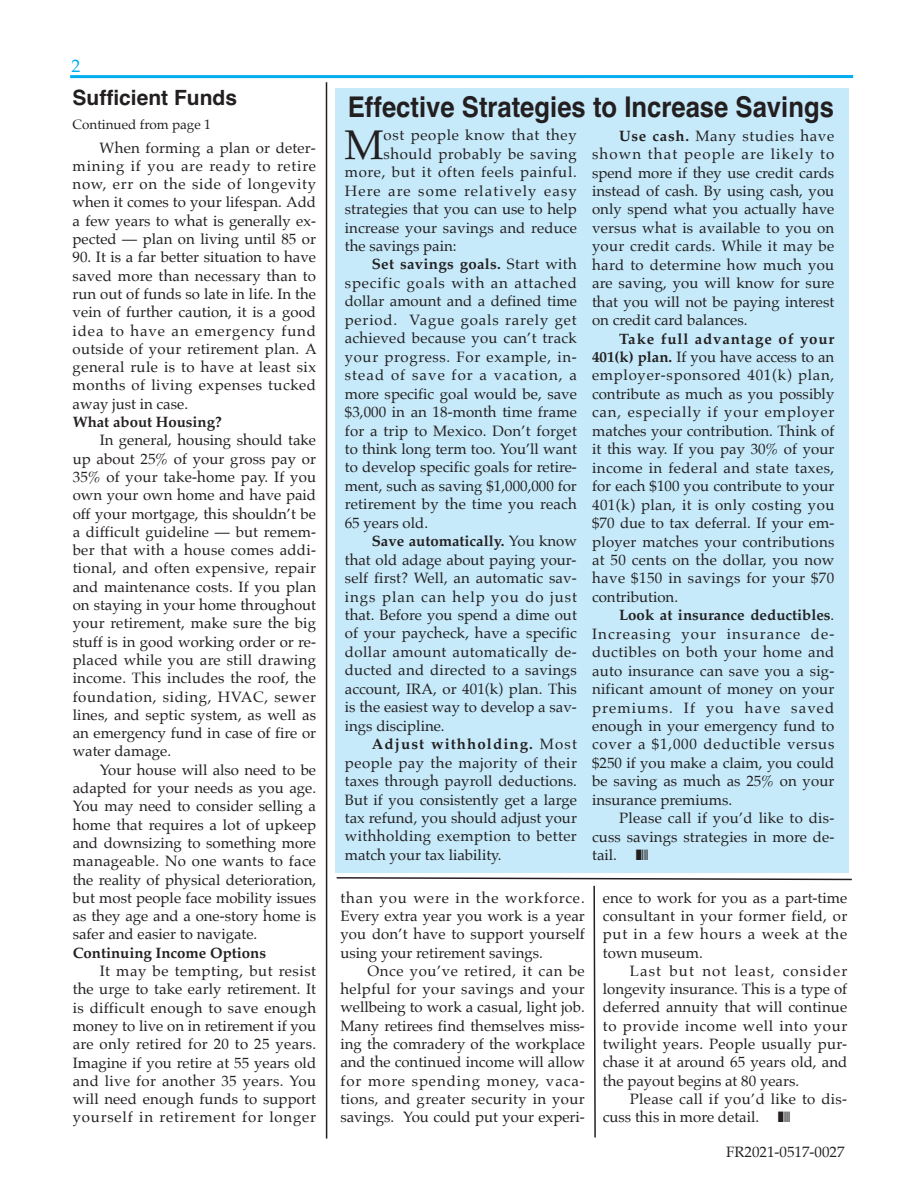
<style>
.page{position:relative;width:918px;height:1188px;background:#fff}
.page>*{position:absolute;margin:0;border:0;box-sizing:border-box;transform-origin:0 0}
.t1{font:41.55px "Palatino";color:#231f20}
.t2{font:700 28.5px "Helvetica";color:#231f20;scale:.9 1}
.t3{font:700 21px "Helvetica";color:#231f20}
.t4{font:18px "Palatino";color:#00aeef}
.t5{font:15px/18.3px "Palatino";letter-spacing:.005em;color:#231f20;text-align:justify}
.t6{font:15px "Palatino";letter-spacing:.045em;color:#231f20}
.t7{font:700 15px "Palatino";color:#231f20}
.t8{font:15px "Palatino";letter-spacing:.055em;color:#231f20}
.t9{font:15px "Palatino";letter-spacing:.075em;color:#231f20}
.t10{font:15px "Palatino";letter-spacing:.035em;color:#231f20}
.t11{font:15px "Palatino";letter-spacing:.03em;color:#231f20}
.t12{font:15px "Palatino";letter-spacing:.025em;color:#231f20}
.t13{font:700 15px "Palatino";letter-spacing:.02em;color:#231f20}
.t14{font:15px "Palatino";letter-spacing:.065em;color:#231f20}
.t15{font:700 15px "Palatino";letter-spacing:.075em;color:#231f20}
.t16{font:15px "Zapf Dingbats ITC";color:#231f20}
.t17{font:13.5px "Palatino";color:#231f20}
.s1{font-weight:700}
.s2{font-weight:400}
</style>
<div class="page">
<div style="left:335px;top:88px;width:514px;height:784px;background:#c6eafa"></div>
<hr style="left:70px;top:75px;width:783px;height:3px;background:#00aeef">
<hr style="left:326px;top:82px;width:1px;height:1057px;background:#231f20">
<svg style="left:336px;top:877px;width:516px;height:261px"></svg>
<p class="t4" style="left:72px;top:58px;width:11px">2</p>
<h3 class="t3" style="left:73px;top:90px;width:166px">Sufficient Funds</h3>
<h2 class="t2" style="left:348px;top:96px;width:542px">Effective Strategies to Increase Savings</h2>
<p class="t5" style="left:73px;top:140px;width:245px;text-indent:27px">When forming a plan or deter&shy;mining if you are ready to retire now, err on the side of longevity when it comes to your lifespan. Add a few years to what is generally ex&shy;pected — plan on living until 85 or</p>
<p class="t5" style="left:73px;top:249px;width:246px">90. It is a far better situation to have saved more than necessary than to run out of funds so late in life. In the vein of further caution, it is a good idea to have an emergency fund outside of your retirement plan. A general rule is to have at least six months of living expenses tucked away just in case.</p>
<p class="t7" style="left:73px;top:416px;width:151px">What about Housing?</p>
<p class="t5" style="left:73px;top:432px;width:245px;text-indent:27px">In general, housing should take up about 25% of your gross pay or 35% of your take-home pay. If you own your own home and have paid off your mortgage, this shouldn’t be a difficult guideline — but remem&shy;ber that with a house comes addi&shy;tional, and often expensive, repair and maintenance costs. If you plan on staying in your home throughout your retirement, make sure the big stuff is in good working order or re&shy;placed while you are still drawing income. This includes the roof, the foundation, siding, HVAC, sewer lines, and septic system, as well as an emergency fund in case of fire or water damage.</p>
<p class="t5" style="left:73px;top:762px;width:245px;text-indent:27px">Your house will also need to be adapted for your needs as you age.<br>You may need to consider selling a home that requires a lot of upkeep and downsizing to something more manageable. No one wants to face the reality of physical deterioration, but most people face mobility issues as they age and a one-story home is safer and easier to navigate.</p>
<p class="t7" style="left:73px;top:947px;width:195px">Continuing Income Options</p>
<p class="t5" style="left:73px;top:963px;width:245px;text-indent:27px">It may be tempting, but resist the urge to take early retirement. It is difficult enough to save enough money to live on in retirement if you are only retired for 20 to 25 years.<br>Imagine if you retire at 55 years old and live for another 35 years. You will need enough funds to support yourself in retirement for longer</p>
<p class="t17" style="left:73px;top:119px;width:140px">Continued from page 1</p>
<h1 class="t1" style="left:344px;top:127px;width:41px">M</h1>
<p class="t6" style="left:384px;top:129px;width:195px">ost people know that they</p>
<p class="t5" style="left:592px;top:128px;width:244px;text-indent:27px"><span class="s1">Use cash.</span> Many studies have shown that people are likely to spend more if they use credit cards instead of cash. By using cash, you only spend what you actually have versus what is available to you on your credit cards. While it may be hard to determine how much you are saving, you will know for sure that you will not be paying interest on credit card balances.</p>
<p class="t5" style="left:592px;top:331px;width:244px;text-indent:27px"><span class="s1">Take full advantage of your 401(k) plan.</span> If you have access to an employer-sponsored 401(k) plan, contribute as much as you possibly can, especially if your employer matches your contribution. Think of it this way. If you pay 30% of your income in federal and state taxes, for each $100 you contribute to your 401(k) plan, it is only costing you $70 due to tax deferral. If your em&shy;ployer matches your contributions at 50 cents on the dollar, you now have $150 in savings for your $70 contribution.</p>
<p class="t5" style="left:592px;top:607px;width:244px;text-indent:27px"><span class="s1">Look at insurance deductibles</span>.<br>Increasing your insurance de&shy;ductibles on both your home and auto insurance can save you a sig&shy;nificant amount of money on your premiums. If you have saved enough in your emergency fund to cover a $1,000 deductible versus $250 if you make a claim, you could be saving as much as 25% on your insurance premiums.</p>
<p class="t5" style="left:592px;top:810px;width:244px;text-indent:27px">Please call if you’d like to dis&shy;cuss savings strategies in more de&shy;tail.</p>
<p class="t10" style="left:384px;top:147px;width:195px">should probably be saving</p>
<p class="t6" style="left:345px;top:166px;width:234px">more, but it often feels painful.</p>
<p class="t9" style="left:345px;top:184px;width:234px">Here are some relatively easy</p>
<p class="t5" style="left:345px;top:201px;width:234px">strategies that you can use to help</p>
<p class="t5" style="left:345px;top:220px;width:234px">increase your savings and reduce</p>
<p class="t5" style="left:345px;top:238px;width:113px">the savings pain:</p>
<p class="t13" style="left:372px;top:259px;width:207px">Set savings goals. <span class="s2">Start with</span></p>
<p class="t8" style="left:345px;top:276px;width:234px">specific goals with an attached</p>
<p class="t5" style="left:345px;top:293px;width:234px">dollar amount and a defined time</p>
<p class="t8" style="left:345px;top:313px;width:234px">period. Vague goals rarely get</p>
<p class="t5" style="left:345px;top:330px;width:234px">achieved because you can’t track</p>
<p class="t6" style="left:345px;top:350px;width:234px">your progress. For example, in-</p>
<p class="t9" style="left:345px;top:369px;width:234px">stead of save for a vacation, a</p>
<p class="t5" style="left:345px;top:386px;width:234px">more specific goal would be, save</p>
<p class="t5" style="left:345px;top:404px;width:234px">$3,000 in an 18-month time frame</p>
<p class="t5" style="left:345px;top:423px;width:234px">for a trip to Mexico. Don’t forget</p>
<p class="t5" style="left:345px;top:441px;width:234px">to think long term too. You’ll want</p>
<p class="t5" style="left:345px;top:460px;width:234px">to develop specific goals for retire-</p>
<p class="t5" style="left:345px;top:478px;width:234px">ment, such as saving $1,000,000 for</p>
<p class="t5" style="left:345px;top:496px;width:234px">retirement by the time you reach</p>
<p class="t5" style="left:345px;top:515px;width:85px">65 years old.</p>
<p class="t7" style="left:372px;top:535px;width:207px">Save automatically. <span class="s2">You know</span></p>
<p class="t5" style="left:345px;top:552px;width:233px">that old adage about paying your-</p>
<p class="t5" style="left:345px;top:570px;width:234px">self first? Well, an automatic sav-</p>
<p class="t14" style="left:345px;top:590px;width:234px">ings plan can help you do just</p>
<p class="t5" style="left:345px;top:607px;width:234px">that. Before you spend a dime out</p>
<p class="t5" style="left:345px;top:626px;width:234px">of your paycheck, have a specific</p>
<p class="t11" style="left:345px;top:645px;width:234px">dollar amount automatically de-</p>
<p class="t5" style="left:345px;top:662px;width:234px">ducted and directed to a savings</p>
<p class="t5" style="left:345px;top:681px;width:234px">account, IRA, or 401(k) plan. This</p>
<p class="t5" style="left:345px;top:699px;width:234px">is the easiest way to develop a sav-</p>
<p class="t5" style="left:345px;top:718px;width:101px">ings discipline.</p>
<p class="t15" style="left:372px;top:738px;width:207px">Adjust withholding. <span class="s2">Most</span></p>
<p class="t10" style="left:345px;top:756px;width:234px">people pay the majority of their</p>
<p class="t5" style="left:345px;top:773px;width:234px">taxes through payroll deductions.</p>
<p class="t5" style="left:345px;top:792px;width:234px">But if you consistently get a large</p>
<p class="t5" style="left:345px;top:810px;width:234px">tax refund, you should adjust your</p>
<p class="t12" style="left:345px;top:830px;width:234px">withholding exemption to better</p>
<p class="t5" style="left:345px;top:847px;width:158px">match your tax liability.</p>
<p class="t16" style="left:642px;top:850px;width:8px">❘❘❘</p>
<p class="t5" style="left:340px;top:890px;width:246px">than you were in the workforce.<br>Every extra year you work is a year you don’t have to support yourself using your retirement savings.</p>
<p class="t5" style="left:340px;top:963px;width:246px;text-indent:27px">Once you’ve retired, it can be helpful for your savings and your wellbeing to work a casual, light job.<br>Many retirees find themselves miss&shy;ing the comradery of the workplace and the continued income will allow for more spending money, vaca&shy;tions, and greater security in your savings. You could put your experi-</p>
<p class="t5" style="left:603px;top:890px;width:246px">ence to work for you as a part-time consultant in your former field, or put in a few hours a week at the town museum.</p>
<p class="t5" style="left:603px;top:963px;width:246px;text-indent:27px">Last but not least, consider longevity insurance. This is a type of deferred annuity that will continue to provide income well into your twilight years. People usually pur&shy;chase it at around 65 years old, and the payout begins at 80 years.</p>
<p class="t5" style="left:603px;top:1091px;width:246px;text-indent:27px">Please call if you’d like to dis&shy;cuss this in more detail.</p>
<p class="t16" style="left:784px;top:1112px;width:8px">❘❘❘</p>
<p class="t5" style="left:726px;top:1144px;width:120px">FR2021-0517-0027</p>
</div>
